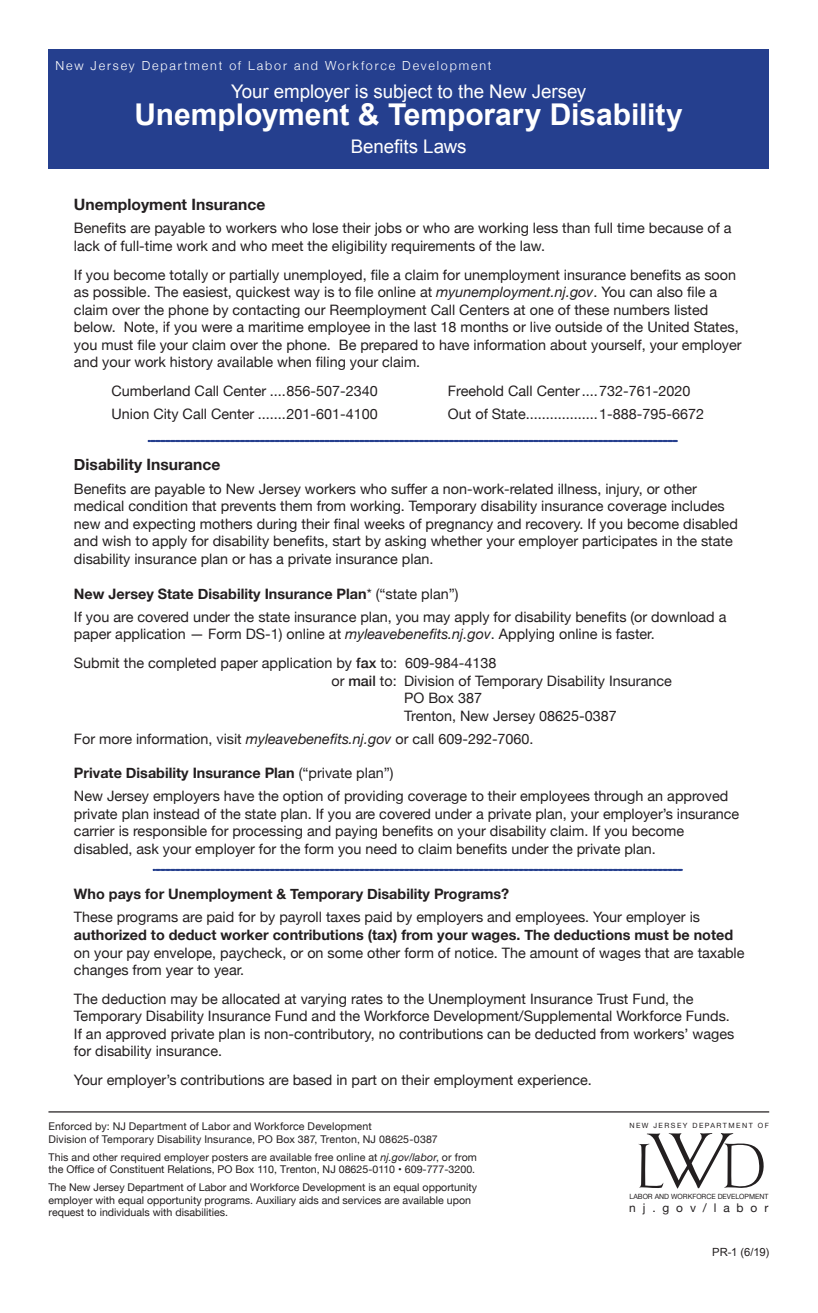
<style>
.page{position:relative;width:818px;height:1313px;background:#fff}
.page>*{position:absolute;margin:0;border:0;box-sizing:border-box;transform-origin:0 0}
.t1{font:54.62px "Au Bauer Text Initials";color:#231f20}
.t2{font:700 30px "Arial";color:#fff}
.t3{font:18.75px "Arial";letter-spacing:-.005em;color:#fff}
.t4{font:700 15.62px "Helvetica Neue";color:#231f20}
.t5{font:14.38px/17.5px "Helvetica Neue";color:#231f20}
.t6{font:700 14.38px "Helvetica Neue";color:#231f20}
.t7{font:300 12.5px "Helvetica Neue";letter-spacing:.15em;color:#fff}
.t8{font:12px "Helvetica Neue";letter-spacing:.575em;color:#231f20}
.t9{font:11.25px "Arial";color:#231f20}
.t10{font:10.62px/12.5px "Helvetica Neue";color:#231f20}
.t11{font:7.12px "Helvetica Neue";color:#231f20}
.t12{font:7.12px "Helvetica Neue";letter-spacing:.205em;color:#231f20}
.s1{font-style:italic}
.s2{font-weight:400}
.s3{font-weight:500}
.s4{font-weight:700}
.s5{font-size:68.75px}
</style>
<div class="page">
<div style="left:48px;top:49px;width:721px;height:119px;background:#253f8e"></div>
<hr style="left:48px;top:1111px;width:721px;height:1px;background:#231f20">
<svg style="left:148px;top:440px;width:529px;height:2px"></svg>
<svg style="left:153px;top:869px;width:529px;height:1px"></svg>
<p class="t7" style="left:55px;top:55px;width:437px">New Jersey Department of Labor and Workforce Development</p>
<p class="t3" style="left:231px;top:79px;width:356px">Your employer is subject to the New Jersey</p>
<p class="t2" style="left:135px;top:95px;width:549px">Unemployment &amp; Temporary Disability</p>
<p class="t3" style="left:351px;top:134px;width:117px">Benefits Laws</p>
<p class="t4" style="left:74px;top:192px;width:193px">Unemployment Insurance</p>
<p class="t5" style="left:74px;top:220px;width:659px">Benefits are payable to workers who lose their jobs or who are working less than full time because of a lack of full-time work and who meet the eligibility requirements of the law.</p>
<p class="t5" style="left:74px;top:267px;width:669px">If you become totally or partially unemployed, file a claim for unemployment insurance benefits as soon as possible. The easiest, quickest way is to file online at <span class="s1">myunemployment.nj.gov</span>. You can also file a claim over the phone by contacting our Reemployment Call Centers at one of these numbers listed below. Note, if you were a maritime employee in the last 18 months or live outside of the United States, you must file your claim over the phone. Be prepared to have information about yourself, your employer and your work history available when filing your claim.</p>
<p class="t5" style="left:111px;top:383px;width:268px">Cumberland Call Center ....856-507-2340</p>
<p class="t5" style="left:448px;top:383px;width:244px">Freehold Call Center....732-761-2020</p>
<p class="t5" style="left:111px;top:406px;width:268px">Union City Call Center .......201-601-4100</p>
<p class="t5" style="left:448px;top:406px;width:257px">Out of State..................1-888-795-6672</p>
<p class="t4" style="left:74px;top:452px;width:148px">Disability Insurance</p>
<p class="t5" style="left:74px;top:480px;width:665px">Benefits are payable to New Jersey workers who suffer a non-work-related illness, injury, or other medical condition that prevents them from working. Temporary disability insurance coverage includes new and expecting mothers during their final weeks of pregnancy and recovery. If you become disabled and wish to apply for disability benefits, start by asking whether your employer participates in the state disability insurance plan or has a private insurance plan.</p>
<p class="t6" style="left:74px;top:582px;width:386px">New Jersey State Disability Insurance Plan<span class="s2">* (“state plan”)</span></p>
<p class="t5" style="left:74px;top:608px;width:654px">If you are covered under the state insurance plan, you may apply for disability benefits (or download a paper application — Form DS-1) online at <span class="s1">myleavebenefits.nj.gov</span>. Applying online is faster.</p>
<p class="t5" style="left:74px;top:655px;width:424px">Submit the completed paper application by <span class="s3">fax</span> to: 609-984-4138</p>
<p class="t5" style="left:331px;top:672px;width:342px">or <span class="s3">mail</span> to: Division of Temporary Disability Insurance</p>
<p class="t5" style="left:404px;top:690px;width:79px">PO Box 387</p>
<p class="t5" style="left:404px;top:707px;width:214px">Trenton, New Jersey 08625-0387</p>
<p class="t5" style="left:74px;top:730px;width:461px">For more information, visit <span class="s1">myleavebenefits.nj.gov</span> or call 609-292-7060.</p>
<p class="t6" style="left:74px;top:761px;width:321px">Private Disability Insurance Plan <span class="s2">(“private plan”)</span></p>
<p class="t5" style="left:74px;top:788px;width:666px">New Jersey employers have the option of providing coverage to their employees through an approved private plan instead of the state plan. If you are covered under a private plan, your employer’s insurance carrier is responsible for processing and paying benefits on your disability claim. If you become disabled, ask your employer for the form you need to claim benefits under the private plan.</p>
<p class="t6" style="left:74px;top:883px;width:436px">Who pays for Unemployment &amp; Temporary Disability Programs?</p>
<p class="t5" style="left:74px;top:909px;width:672px">These programs are paid for by payroll taxes paid by employers and employees. Your employer is <span class="s4">authorized to deduct worker contributions (tax) from your wages. The deductions must be noted </span>on your pay envelope, paycheck, or on some other form of notice. The amount of wages that are taxable changes from year to year.</p>
<p class="t5" style="left:74px;top:990px;width:662px">The deduction may be allocated at varying rates to the Unemployment Insurance Trust Fund, the Temporary Disability Insurance Fund and the Workforce Development/Supplemental Workforce Funds.<br>If an approved private plan is non-contributory, no contributions can be deducted from workers’ wages for disability insurance.</p>
<p class="t5" style="left:74px;top:1072px;width:519px">Your employer’s contributions are based in part on their employment experience.</p>
<p class="t10" style="left:48px;top:1120px;width:391px">Enforced by: NJ Department of Labor and Workforce Development<br>Division of Temporary Disability Insurance, PO Box 387, Trenton, NJ 08625-0387</p>
<p class="t10" style="left:48px;top:1151px;width:430px">This and other required employer posters are available free online at <span class="s1">nj.gov/labor</span>, or from the Office of Constituent Relations, PO Box 110, Trenton, NJ 08625-0110 • 609-777-3200.</p>
<p class="t10" style="left:48px;top:1181px;width:430px">The New Jersey Department of Labor and Workforce Development is an equal opportunity employer with equal opportunity programs. Auxiliary aids and services are available upon request to individuals with disabilities.</p>
<p class="t12" style="left:629px;top:1121px;width:141px">NEW JERSEY DEPARTMENT OF</p>
<p class="t1" style="left:638px;top:1142px;width:127px">L<span class="s5">W</span>D</p>
<p class="t11" style="left:629px;top:1191px;width:140px">LABOR AND WORKFORCE DEVELOPMENT</p>
<p class="t8" style="left:629px;top:1200px;width:140px">nj.gov/labor</p>
<p class="t9" style="left:712px;top:1244px;width:58px">PR-1 (6/19)</p>
</div>
